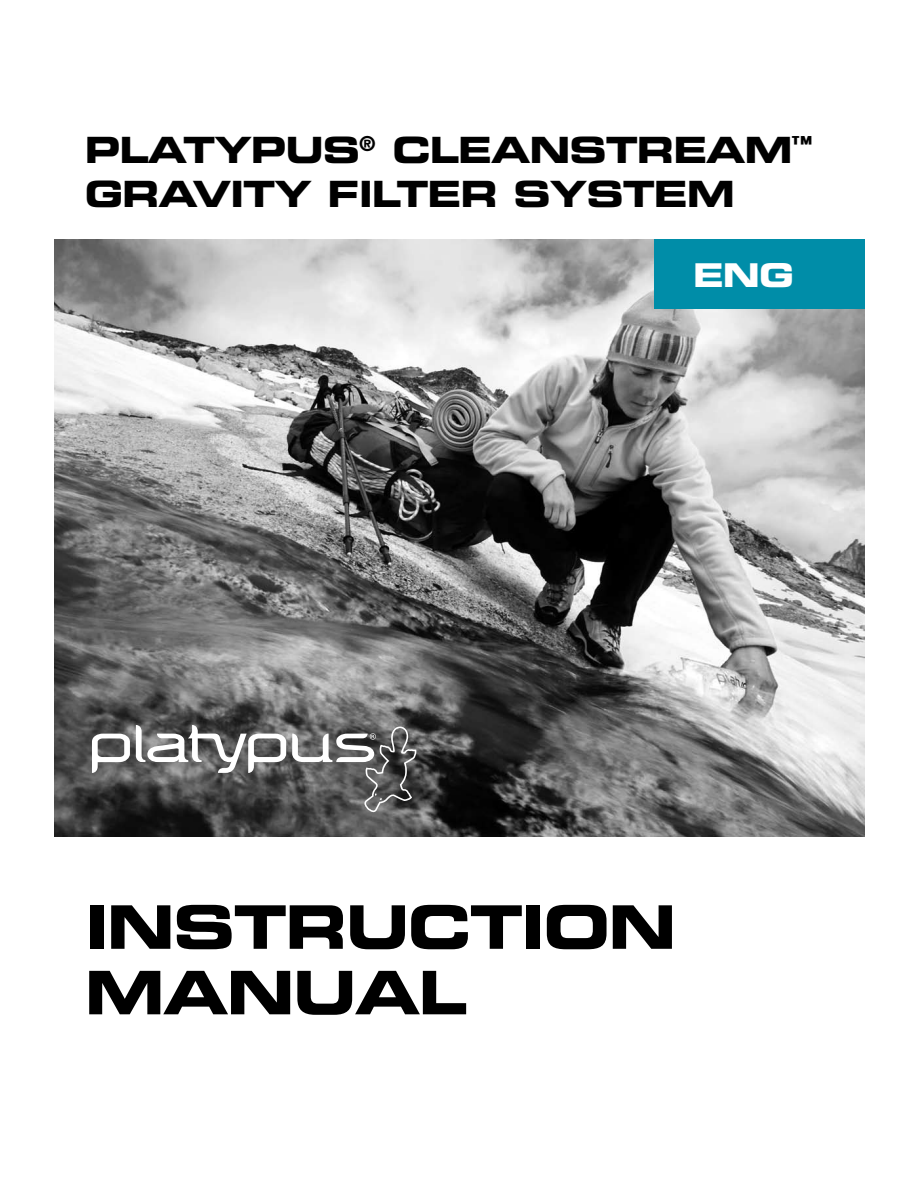
<style>
.page{position:relative;width:918px;height:1188px;background:#fff}
.page>*{position:absolute;margin:0;border:0;box-sizing:border-box;transform-origin:0 0}
.t1{font:60px/65.6px "Eurostile Bold Extended Two";letter-spacing:-.03em;color:#000}
.t2{font:36.15px/43.7px "Eurostile Bold Extended Two";letter-spacing:-.03em;color:#000}
.t3{font:32.7px "Eurostile Bold Extended Two";color:#fff}
</style>
<div class="page">
<img style="left:54px;top:239px;width:811px;height:597px">
<div style="left:655px;top:239px;width:210px;height:70px;background:#008da8"></div>
<svg style="left:92px;top:734px;width:38px;height:39px"></svg>
<svg style="left:136px;top:725px;width:150px;height:48px"></svg>
<svg style="left:292px;top:726px;width:124px;height:86px;background:#6c6c6c"></svg>
<p class="t2" style="left:85px;top:128px;width:729px">PLATYPUS<sup>®</sup> CLEANSTREAM<sup>™<br></sup>GRAVITY FILTER SYSTEM</p>
<p class="t3" style="left:693px;top:252px;width:102px">ENG</p>
<h1 class="t1" style="left:85px;top:893px;width:584px">INSTRUCTION<br>MANUAL</h1>
</div>
